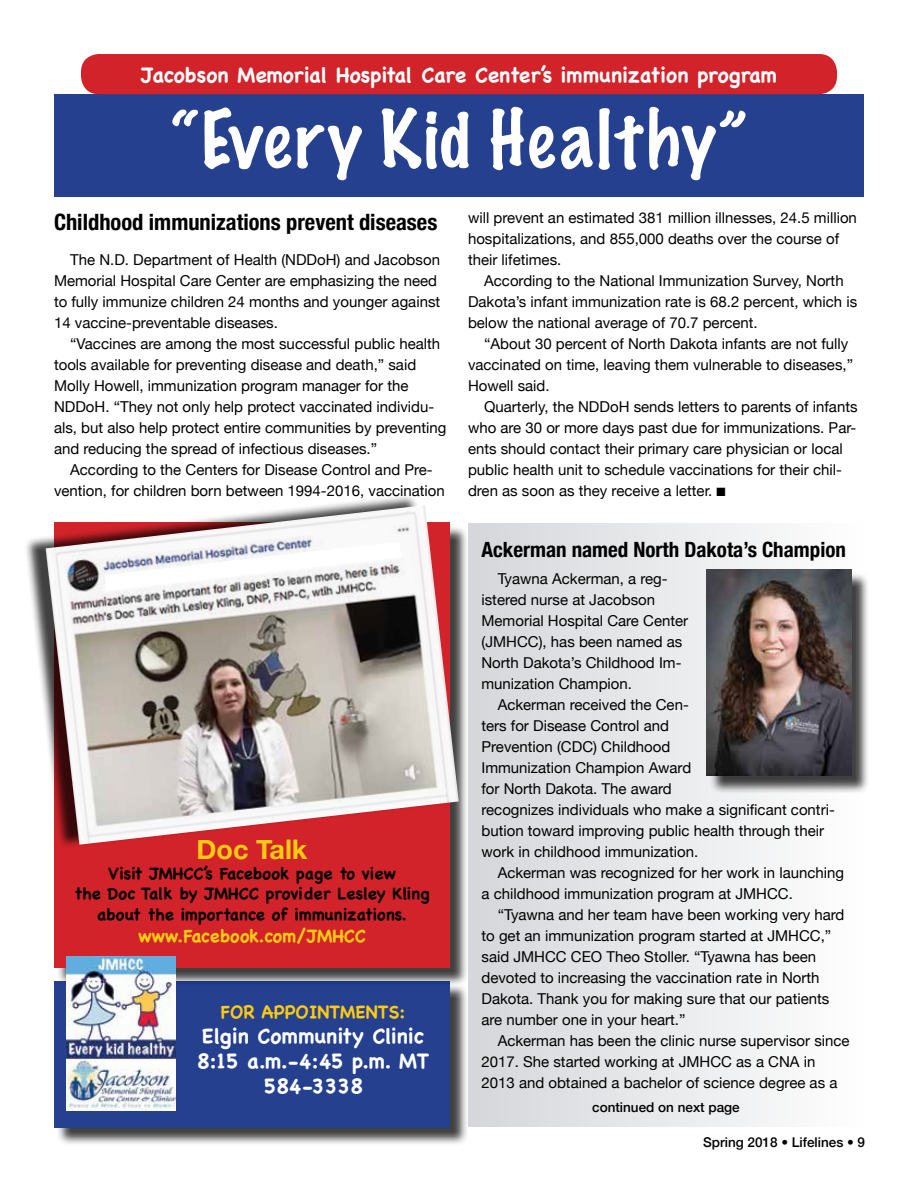
<style>
.page{position:relative;width:918px;height:1188px;background:#fff}
.page>*{position:absolute;margin:0;border:0;box-sizing:border-box;transform-origin:0 0}
.t1{font:100 72px "Marker Felt";letter-spacing:.05em;color:#fff}
.t2{font:700 27px "Helvetica Neue";color:#ffcb11}
.t3{font:700 condensed 22.5px "Helvetica Neue";color:#000}
.t4{font:700 21px/25.2px "Chalkboard";color:#fff;text-align:center}
.t5{font:700 condensed 21px "Helvetica Neue";color:#000}
.t6{font:700 18px "Chalkboard";color:#ffcb11}
.t7{font:700 16.5px/19.8px "Chalkboard";color:#000;text-align:center}
.t8{font:15px/21px "Helvetica Neue";color:#000}
.t9{font:500 13.5px "Helvetica Neue";color:#000}
</style>
<div class="page">
<div style="left:56px;top:983px;width:413px;height:164px;background:#000;opacity:.75"></div>
<div style="left:54px;top:981px;width:396px;height:147px;background:#25408f"></div>
<div style="left:56px;top:525px;width:413px;height:462px;background:#000;opacity:.75"></div>
<div style="left:54px;top:523px;width:396px;height:445px;background:#d2232a"></div>
<div style="left:54px;top:94px;width:810px;height:103px;background:#25408f"></div>
<img style="left:67px;top:956px;width:109px;height:155px">
<div style="left:81px;top:54px;width:756px;height:40px;background:#d2232a;border-radius:18px"></div>
<div style="left:23px;top:494px;width:429px;height:355px;background:#000;opacity:.75"></div>
<img style="left:46px;top:505px;width:413px;height:340px">
<div style="left:469px;top:523px;width:394px;height:604px;background:linear-gradient(to right,#d5d7db,#fdfdfd)"></div>
<div style="left:709px;top:572px;width:161px;height:222px;background:#000;opacity:.75"></div>
<img style="left:707px;top:570px;width:144px;height:205px">
<svg style="left:104px;top:541px;width:297px;height:50px;background:#e4e4e7"></svg>
<h3 class="t4" style="left:141px;top:62px;width:637px">Jacobson Memorial Hospital Care Center’s immunization program</h3>
<h1 class="t1" style="left:171px;top:82px;width:577px">“Every Kid Healthy”</h1>
<h3 class="t3" style="left:54px;top:203px;width:385px">Childhood immunizations prevent diseases</h3>
<p class="t8" style="left:54px;top:250px;width:388px;text-indent:16px">The N.D. Department of Health (NDDoH) and Jacobson Memorial Hospital Care Center are emphasizing the need to fully immunize children 24 months and younger against 14 vaccine-preventable diseases.</p>
<p class="t8" style="left:54px;top:334px;width:394px;text-indent:16px">“Vaccines are among the most successful public health tools available for preventing disease and death,” said Molly Howell, immunization program manager for the NDDoH. “They not only help protect vaccinated individu&shy;als, but also help protect entire communities by preventing and reducing the spread of infectious diseases.”</p>
<p class="t8" style="left:54px;top:460px;width:392px;text-align:center">According to the Centers for Disease Control and Pre&shy;vention, for children born between 1994-2016, vaccination</p>
<h2 class="t2" style="left:197px;top:828px;width:112px">Doc Talk</h2>
<p class="t7" style="left:74px;top:863px;width:357px">Visit JMHCC’s Facebook page to view<br>the Doc Talk by JMHCC provider Lesley Kling</p>
<p class="t7" style="left:97px;top:905px;width:311px">about the importance of immunizations.</p>
<p class="t6" style="left:138px;top:925px;width:229px">www.Facebook.com/JMHCC</p>
<p class="t6" style="left:221px;top:1001px;width:186px">FOR APPOINTMENTS:</p>
<h3 class="t4" style="left:197px;top:1023px;width:234px">Elgin Community Clinic<br>8:15 a.m.-4:45 p.m. MT<br>584-3338</h3>
<p class="t8" style="left:468px;top:208px;width:390px">will prevent an estimated 381 million illnesses, 24.5 million hospitalizations, and 855,000 deaths over the course of their lifetimes.</p>
<p class="t8" style="left:468px;top:271px;width:391px;text-indent:16px">According to the National Immunization Survey, North<br>Dakota’s infant immunization rate is 68.2 percent, which is below the national average of 70.7 percent.</p>
<p class="t8" style="left:468px;top:334px;width:387px;text-indent:16px">“About 30 percent of North Dakota infants are not fully vaccinated on time, leaving them vulnerable to diseases,”<br>Howell said.</p>
<p class="t8" style="left:468px;top:397px;width:391px;text-indent:16px">Quarterly, the NDDoH sends letters to parents of infants who are 30 or more days past due for immunizations. Par&shy;ents should contact their primary care physician or local public health unit to schedule vaccinations for their chil&shy;dren as soon as they receive a letter. ■</p>
<h3 class="t5" style="left:482px;top:532px;width:366px">Ackerman named North Dakota’s Champion</h3>
<p class="t8" style="left:482px;top:569px;width:208px;text-indent:16px">Tyawna Ackerman, a reg&shy;istered nurse at Jacobson<br>Memorial Hospital Care Center (JMHCC), has been named as<br>North Dakota’s Childhood Im&shy;munization Champion.</p>
<p class="t8" style="left:482px;top:695px;width:355px;text-indent:16px">Ackerman received the Cen-<br>ters for Disease Control and<br>Prevention (CDC) Childhood<br>Immunization Champion Award<br>for North Dakota. The award<br>recognizes individuals who make a significant contri&shy;bution toward improving public health through their work in childhood immunization.</p>
<p class="t8" style="left:482px;top:863px;width:364px;text-indent:16px">Ackerman was recognized for her work in launching a childhood immunization program at JMHCC.</p>
<p class="t8" style="left:482px;top:905px;width:364px;text-indent:16px">“Tyawna and her team have been working very hard to get an immunization program started at JMHCC,” said JMHCC CEO Theo Stoller. “Tyawna has been devoted to increasing the vaccination rate in North Dakota. Thank you for making sure that our patients are number one in your heart.”</p>
<p class="t8" style="left:482px;top:1031px;width:370px;text-indent:16px">Ackerman has been the clinic nurse supervisor since<br>2017. She started working at JMHCC as a CNA in<br>2013 and obtained a bachelor of science degree as a</p>
<p class="t9" style="left:592px;top:1096px;width:149px">continued on next page</p>
<p class="t9" style="left:703px;top:1132px;width:164px">Spring 2018 • Lifelines • 9</p>
</div>
